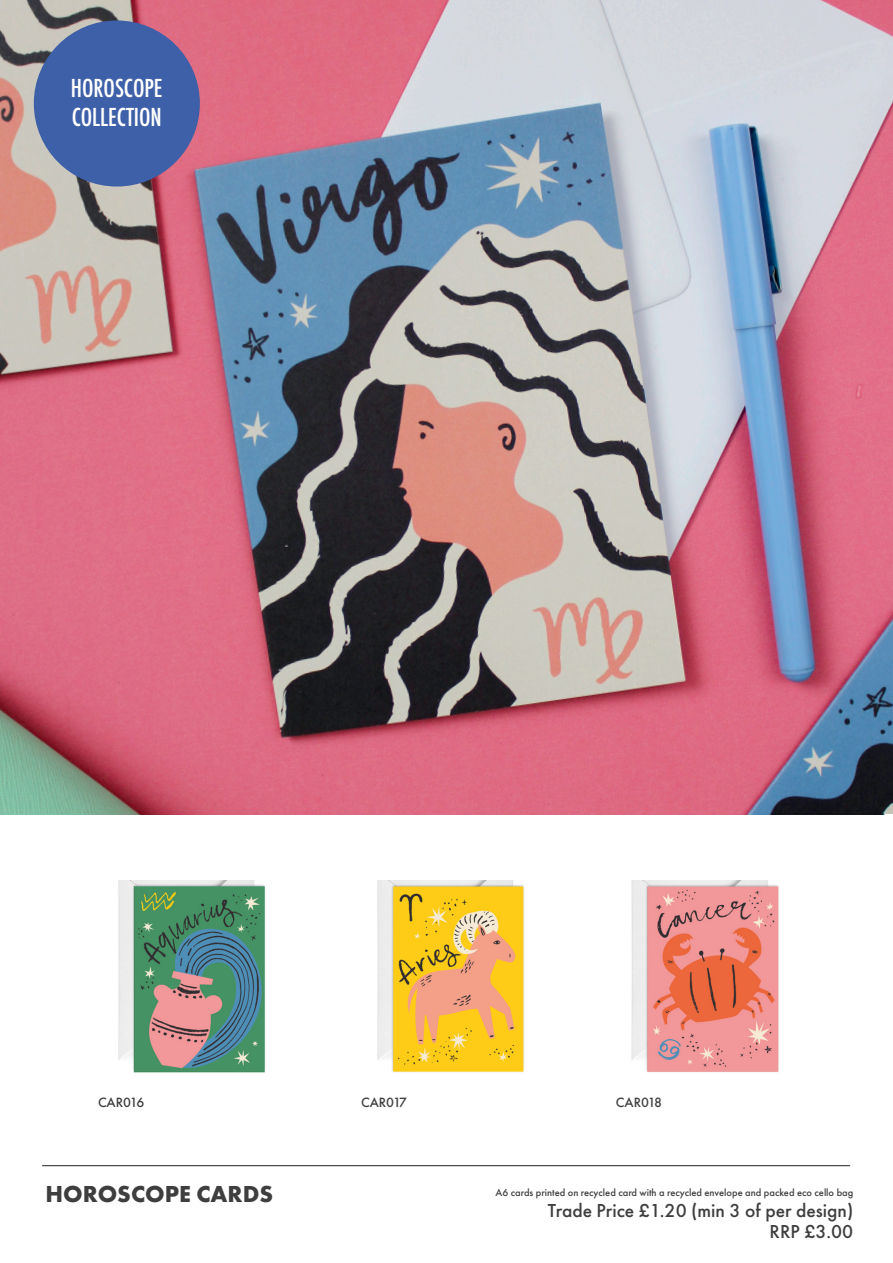
<style>
.page{position:relative;width:893px;height:1263px;background:#fff}
.page>*{position:absolute;margin:0;border:0;box-sizing:border-box;transform-origin:0 0}
.t1{font:500 condensed 24px "Futura";color:#fff}
.t2{font:700 24px "Futura PT";color:#3e3e3f}
.t3{font:500 19.5px "Futura PT";color:#3e3e3f}
.t4{font:500 13.95px "Futura PT";letter-spacing:-.01em;color:#3e3e3f}
.t5{font:500 10.5px "Futura PT";color:#3e3e3f}
</style>
<div class="page">
<img style="left:118px;top:880px;width:147px;height:193px">
<img style="left:377px;top:880px;width:148px;height:192px">
<img style="left:631px;top:880px;width:148px;height:192px">
<img style="left:0;top:0;width:893px;height:814px">
<hr style="left:42px;top:1165px;width:808px;height:1px;background:#231f20">
<div style="left:34px;top:20px;width:166px;height:167px;background:#3e60a8;border-radius:50%"></div>
<p class="t1" style="left:71px;top:73px;width:93px">HOROSCOPE</p>
<p class="t1" style="left:72px;top:102px;width:92px">COLLECTION</p>
<p class="t4" style="left:98px;top:1093px;width:48px">CAR016</p>
<p class="t4" style="left:361px;top:1093px;width:47px">CAR017</p>
<p class="t4" style="left:616px;top:1093px;width:48px">CAR018</p>
<p class="t2" style="left:45px;top:1178px;width:229px">HOROSCOPE CARDS</p>
<p class="t5" style="left:496px;top:1186px;width:359px">A6 cards printed on recycled card with a recycled envelope and packed eco cello bag</p>
<p class="t3" style="left:548px;top:1199px;width:307px">Trade Price £1.20 (min 3 of per design)</p>
<p class="t3" style="left:770px;top:1220px;width:85px">RRP £3.00</p>
</div>
